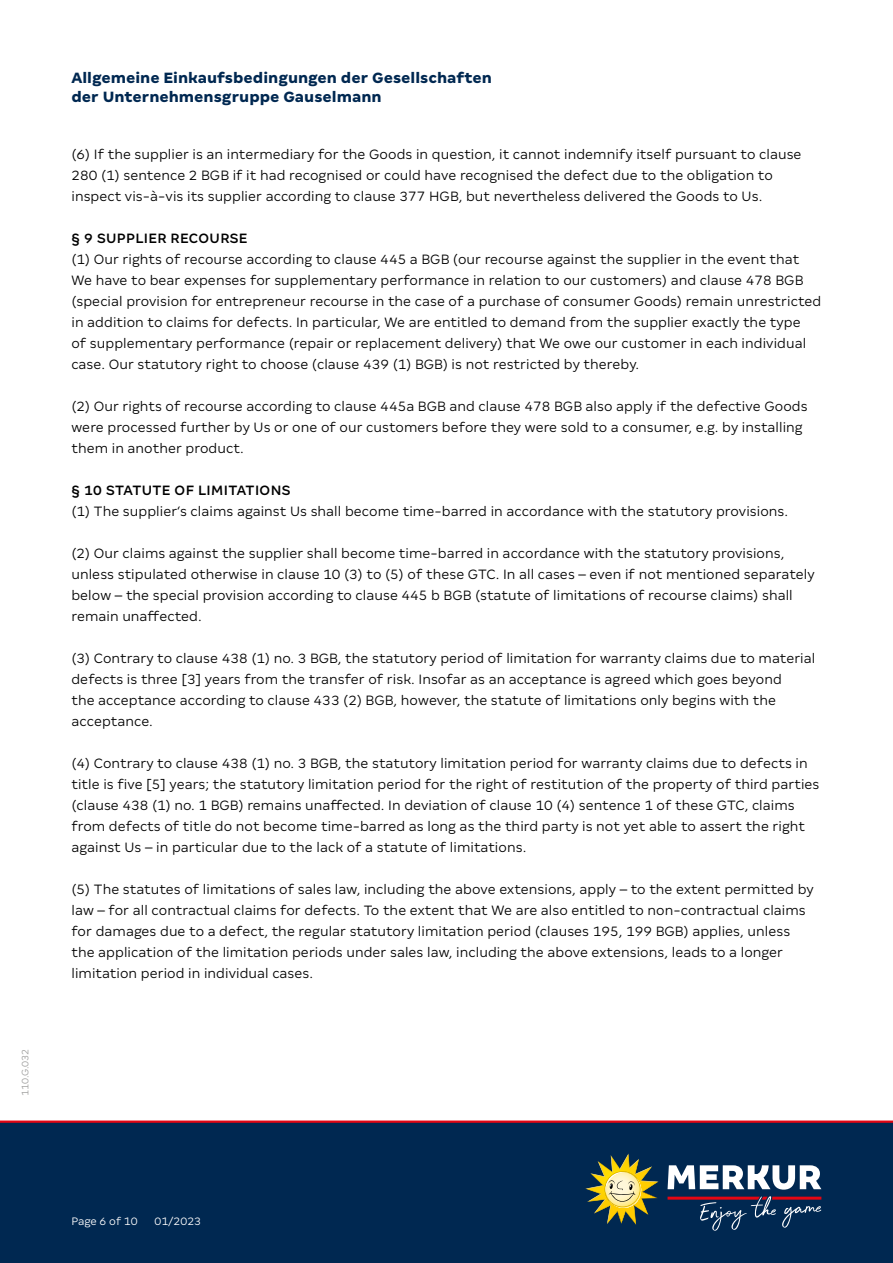
<style>
.page{position:relative;width:893px;height:1263px;background:#fff}
.page>*{position:absolute;margin:0;border:0;box-sizing:border-box;transform-origin:0 0}
.t1{font:800 16.5px/19.5px "Merkur Sans";color:#002851}
.t2{font:300 15px/21px "Merkur Sans";letter-spacing:.005em;color:#000}
.t3{font:500 15px "Merkur Sans";letter-spacing:.025em;color:#000}
.t4{font:300 12px "Merkur Sans";color:#fff}
.t5{font:300 10.5px "Merkur Sans";color:#9d9d9c}
</style>
<div class="page">
<div style="left:0;top:1121px;width:893px;height:142px;background:#002851"></div>
<hr style="left:0;top:1120px;width:893px;height:3px;background:#e30613">
<svg style="left:585px;top:1153px;width:73px;height:72px"></svg>
<svg style="left:668px;top:1165px;width:153px;height:24px"></svg>
<svg style="left:668px;top:1196px;width:153px;height:35px"></svg>
<p class="t5" style="left:19px;top:1096px;width:49px;rotate:-90deg">110.G.032</p>
<p class="t1" style="left:71px;top:67px;width:422px">Allgemeine Einkaufsbedingungen der Gesellschaften der Unternehmensgruppe Gauselmann</p>
<p class="t2" style="left:71px;top:144px;width:732px">(6) If the supplier is an intermediary for the Goods in question, it cannot indemnify itself pursuant to clause<br>280 (1) sentence 2 BGB if it had recognised or could have recognised the defect due to the obligation to inspect vis-à-vis its supplier according to clause 377 HGB, but nevertheless delivered the Goods to Us.</p>
<p class="t3" style="left:71px;top:230px;width:177px">§ 9 SUPPLIER RECOURSE</p>
<p class="t2" style="left:71px;top:249px;width:751px">(1) Our rights of recourse according to clause 445 a BGB (our recourse against the supplier in the event that We have to bear expenses for supplementary performance in relation to our customers) and clause 478 BGB (special provision for entrepreneur recourse in the case of a purchase of consumer Goods) remain unrestricted in addition to claims for defects. In particular, We are entitled to demand from the supplier exactly the type<br>of supplementary performance (repair or replacement delivery) that We owe our customer in each individual case. Our statutory right to choose (clause 439 (1) BGB) is not restricted by thereby.</p>
<p class="t2" style="left:71px;top:396px;width:738px">(2) Our rights of recourse according to clause 445a BGB and clause 478 BGB also apply if the defective Goods were processed further by Us or one of our customers before they were sold to a consumer, e.g. by installing them in another product.</p>
<p class="t3" style="left:71px;top:482px;width:221px">§ 10 STATUTE OF LIMITATIONS</p>
<p class="t2" style="left:71px;top:501px;width:718px">(1) The supplier‘s claims against Us shall become time-barred in accordance with the statutory provisions.</p>
<p class="t2" style="left:71px;top:543px;width:745px">(2) Our claims against the supplier shall become time-barred in accordance with the statutory provisions, unless stipulated otherwise in clause 10 (3) to (5) of these GTC. In all cases – even if not mentioned separately below – the special provision according to clause 445 b BGB (statute of limitations of recourse claims) shall remain unaffected.</p>
<p class="t2" style="left:71px;top:648px;width:745px">(3) Contrary to clause 438 (1) no. 3 BGB, the statutory period of limitation for warranty claims due to material defects is three [3] years from the transfer of risk. Insofar as an acceptance is agreed which goes beyond<br>the acceptance according to clause 433 (2) BGB, however, the statute of limitations only begins with the acceptance.</p>
<p class="t2" style="left:71px;top:753px;width:749px">(4) Contrary to clause 438 (1) no. 3 BGB, the statutory limitation period for warranty claims due to defects in title is five [5] years; the statutory limitation period for the right of restitution of the property of third parties (clause 438 (1) no. 1 BGB) remains unaffected. In deviation of clause 10 (4) sentence 1 of these GTC, claims from defects of title do not become time-barred as long as the third party is not yet able to assert the right against Us – in particular due to the lack of a statute of limitations.</p>
<p class="t2" style="left:71px;top:879px;width:744px">(5) The statutes of limitations of sales law, including the above extensions, apply – to the extent permitted by law – for all contractual claims for defects. To the extent that We are also entitled to non-contractual claims for damages due to a defect, the regular statutory limitation period (clauses 195, 199 BGB) applies, unless the application of the limitation periods under sales law, including the above extensions, leads to a longer limitation period in individual cases.</p>
<p class="t4" style="left:71px;top:1214px;width:68px">Page 6 of 10</p>
<p class="t4" style="left:154px;top:1214px;width:48px">01/2023</p>
</div>
